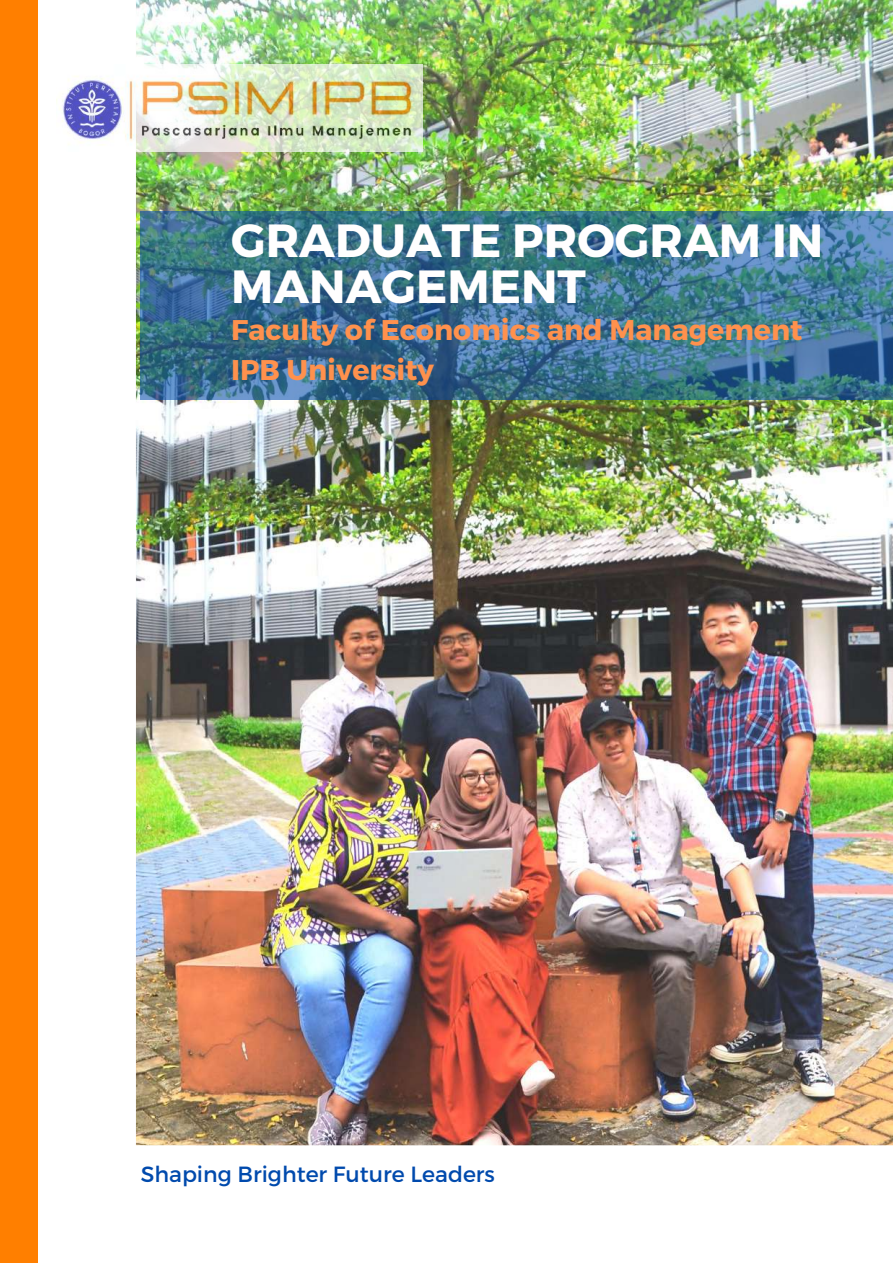
<style>
.page{position:relative;width:893px;height:1264px;background:#fff}
.page>*{position:absolute;margin:0;border:0;box-sizing:border-box;transform-origin:0 0}
.t1{font:700 46.5px/46px "Montserrat";color:#fffefe}
.t2{font:700 28.5px/39.3px "Montserrat";color:#ff914d}
.t3{font:22.05px "Montserrat";color:#004aad}
</style>
<div class="page">
<img style="left:135px;top:0;width:757px;height:1146px">
<svg style="left:141px;top:211px;width:751px;height:188px;background:#3b718d"></svg>
<div style="left:0;top:0;width:38px;height:1262px;background:#ff7f00"></div>
<img style="left:59px;top:65px;width:363px;height:87px">
<h1 class="t1" style="left:231px;top:214px;width:593px">GRADUATE PROGRAM IN<br>MANAGEMENT</h1>
<p class="t2" style="left:231px;top:309px;width:573px">Faculty of Economics and Management<br>IPB University</p>
<p class="t3" style="left:141px;top:1159px;width:356px">Shaping Brighter Future Leaders</p>
</div>
